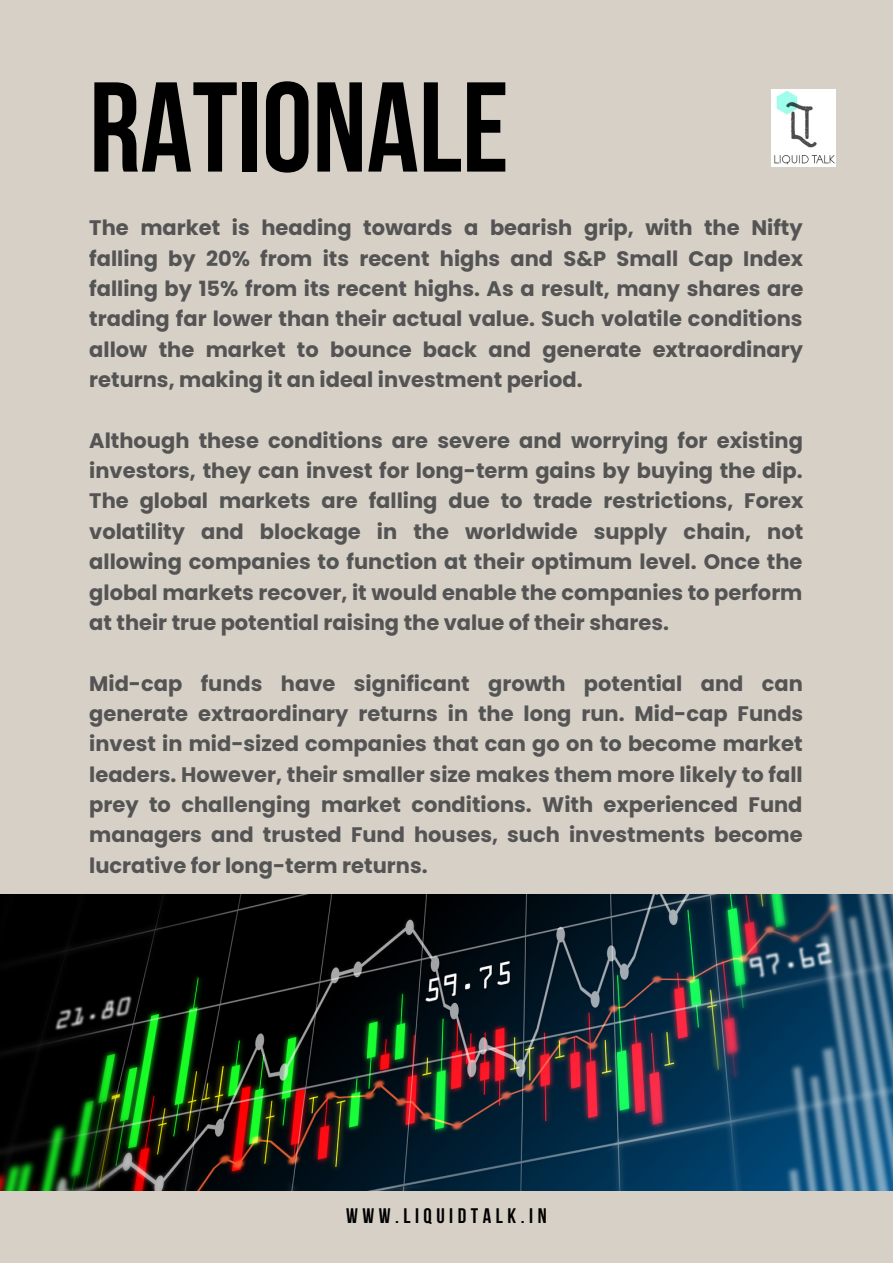
<style>
.page{position:relative;width:893px;height:1264px;background:#fff}
.page>*{position:absolute;margin:0;border:0;box-sizing:border-box;transform-origin:0 0}
.t1{font:700 127.35px "Bebas Neue";color:#000}
.t2{font:700 21px/30.3px "Poppins";color:#545454;text-align:justify}
.t3{font:700 21px "Bebas Neue";letter-spacing:.215em;color:#000}
</style>
<div class="page">
<div style="left:0;top:0;width:892px;height:1262px;background:#d6d0c6"></div>
<img style="left:0;top:894px;width:892px;height:296px">
<img style="left:771px;top:89px;width:64px;height:78px">
<h1 class="t1" style="left:89px;top:76px;width:421px">RATIONALE</h1>
<p class="t2" style="left:89px;top:213px;width:715px">The market is heading towards a bearish grip, with the Nifty falling by 20% from its recent highs and S&amp;P Small Cap Index falling by 15% from its recent highs. As a result, many shares are trading far lower than their actual value. Such volatile conditions allow the market to bounce back and generate extraordinary returns, making it an ideal investment period.</p>
<p class="t2" style="left:89px;top:425px;width:715px">Although these conditions are severe and worrying for existing investors, they can invest for long-term gains by buying the dip.<br>The global markets are falling due to trade restrictions, Forex volatility and blockage in the worldwide supply chain, not allowing companies to function at their optimum level. Once the global markets recover, it would enable the companies to perform at their true potential raising the value of their shares.</p>
<p class="t2" style="left:89px;top:668px;width:715px">Mid-cap funds have significant growth potential and can generate extraordinary returns in the long run. Mid-cap Funds invest in mid-sized companies that can go on to become market leaders. However, their smaller size makes them more likely to fall prey to challenging market conditions. With experienced Fund managers and trusted Fund houses, such investments become lucrative for long-term returns.</p>
<p class="t3" style="left:346px;top:1206px;width:202px">WWW.LIQUIDTALK.IN</p>
</div>
